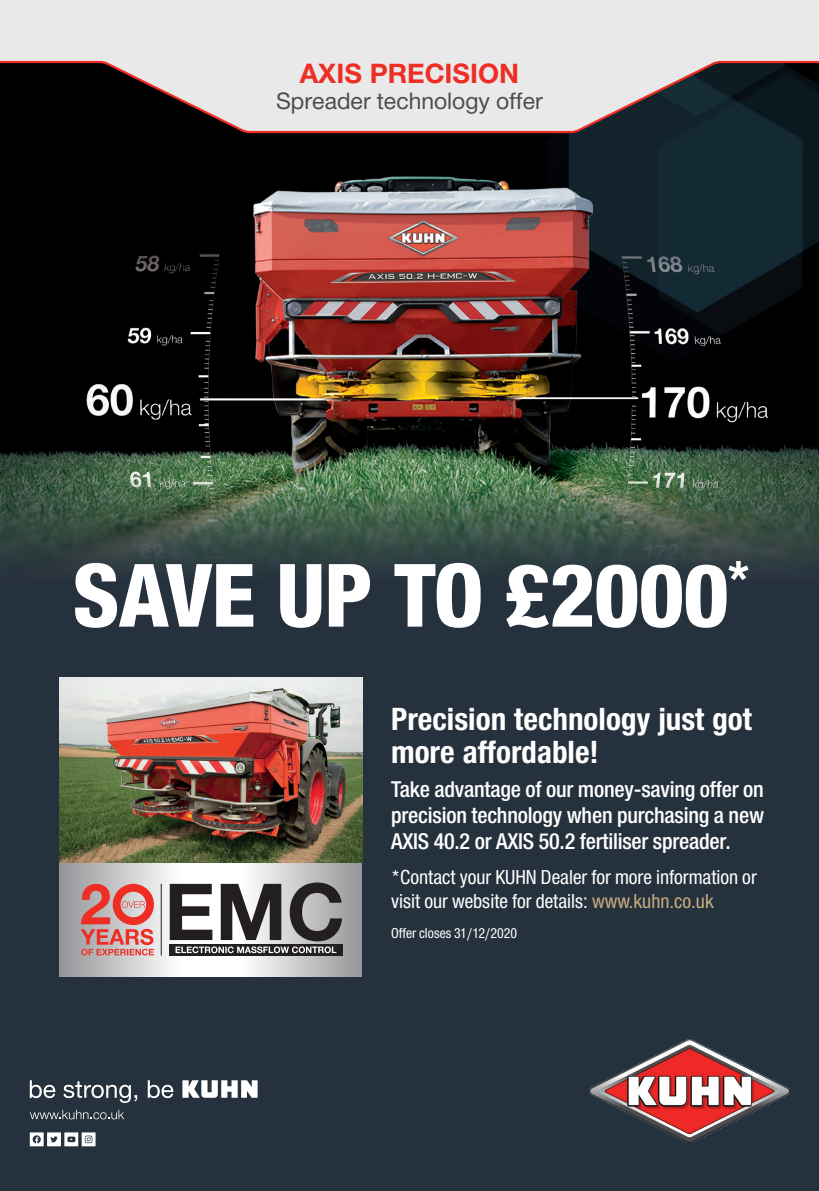
<style>
.page{position:relative;width:819px;height:1191px;background:#fff}
.page>*{position:absolute;margin:0;border:0;box-sizing:border-box;transform-origin:0 0}
.t1{font:800 condensed 87.5px "Helvetica Neue";letter-spacing:-.01em;color:#fff}
.t2{font:33.25px/33.2px "Helvetica Neue H77";color:#fff}
.t3{font:28.88px "Helvetica Neue H75";color:#ee2e25}
.t4{font:24.5px "Helvetica Neue H55";color:#4b4c4d}
.t5{font:23.62px/26.2px "Helvetica Neue H67";letter-spacing:-.01em;color:#fff;text-align:justify}
.t6{font:21px/24.5px "Helvetica Neue H57";color:#fff}
.t7{font:14.88px "Helvetica Neue H57";color:#fff}
.s1{color:#c8ad7d}
</style>
<div class="page">
<img style="left:0;top:134px;width:819px;height:345px">
<div style="left:0;top:584px;width:819px;height:607px;background:#26313e"></div>
<svg style="left:0;top:479px;width:819px;height:105px;background:#3c5347"></svg>
<svg style="left:59px;top:863px;width:152px;height:113px;background:#cacbcc"></svg>
<svg style="left:211px;top:863px;width:151px;height:113px;background:#c5c6c8"></svg>
<hr style="left:161px;top:883px;width:1px;height:72px;background:#231f20">
<svg style="left:81px;top:884px;width:73px;height:71px;background:#d7827f"></svg>
<div style="left:169px;top:944px;width:173px;height:11px;background:#231f20"></div>
<svg style="left:170px;top:882px;width:172px;height:71px;background:#7e7c7d"></svg>
<img style="left:59px;top:677px;width:303px;height:186px">
<svg style="left:30px;top:1109px;width:94px;height:10px"></svg>
<svg style="left:30px;top:1132px;width:66px;height:14px"></svg>
<img style="left:589px;top:1039px;width:200px;height:103px">
<svg style="left:30px;top:1080px;width:25px;height:18px"></svg>
<svg style="left:63px;top:1081px;width:74px;height:22px"></svg>
<svg style="left:148px;top:1080px;width:25px;height:18px"></svg>
<svg style="left:182px;top:1080px;width:75px;height:17px"></svg>
<div style="left:0;top:0;width:819px;height:60px;background:#e9e9e9"></div>
<svg style="left:0;top:60px;width:819px;height:74px;background:#8b898a"></svg>
<p class="t3" style="left:300px;top:54px;width:221px">AXIS PRECISION</p>
<p class="t4" style="left:276px;top:84px;width:268px">Spreader technology offer</p>
<p class="t1" style="left:73px;top:541px;width:677px">SAVE UP TO £2000<sup>*</sup></p>
<p class="t2" style="left:391px;top:705px;width:362px">Precision technology just got more affordable!</p>
<p class="t5" style="left:391px;top:777px;width:374px">Take advantage of our money-saving offer on precision technology when purchasing a new AXIS 40.2 or AXIS 50.2 fertiliser spreader.</p>
<p class="t6" style="left:391px;top:866px;width:367px">*Contact your KUHN Dealer for more information or visit our website for details: <span class="s1">www.kuhn.co.uk</span></p>
<p class="t7" style="left:391px;top:922px;width:128px">Offer closes 31/12/2020</p>
</div>
